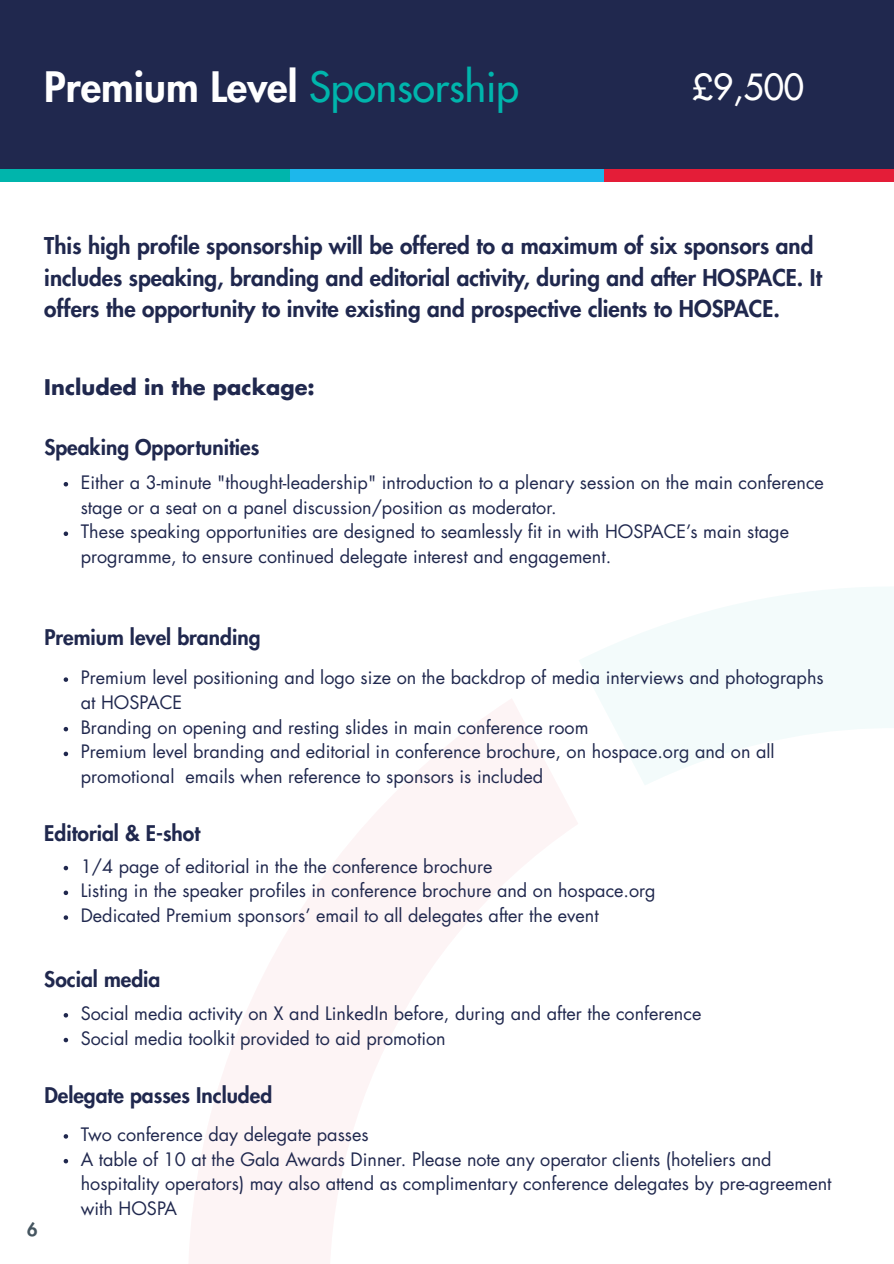
<style>
.page{position:relative;width:894px;height:1264px;background:#fff}
.page>*{position:absolute;margin:0;border:0;box-sizing:border-box;transform-origin:0 0}
.t1{font:800 40.8px "Futura Std";color:#fff}
.t2{font:500 35.1px "Futura Std";color:#fff}
.t3{font:800 22.5px/31.5px "Futura Std";color:#20284e}
.t4{font:800 21px "Futura Std";color:#20284e}
.t5{font:700 21px "Futura Std";color:#20284e}
.t6{font:18px/24.8px "Futura Std";color:#20284e}
.t7{font:800 18px "Futura LT Pro";color:#455560}
.s1{font-weight:500;color:#00b5ac}
</style>
<div class="page">
<svg style="left:579px;top:587px;width:314px;height:198px;fill:#f3fbfb"></svg>
<svg style="left:189px;top:699px;width:389px;height:564px"></svg>
<svg style="left:64px;top:482px;width:4px;height:4px"></svg>
<svg style="left:64px;top:531px;width:4px;height:5px"></svg>
<svg style="left:64px;top:677px;width:4px;height:5px"></svg>
<svg style="left:64px;top:727px;width:4px;height:4px"></svg>
<svg style="left:64px;top:751px;width:4px;height:5px"></svg>
<svg style="left:64px;top:1013px;width:4px;height:4px"></svg>
<svg style="left:64px;top:1037px;width:4px;height:5px"></svg>
<svg style="left:64px;top:1134px;width:4px;height:4px"></svg>
<svg style="left:64px;top:1159px;width:4px;height:4px"></svg>
<svg style="left:64px;top:865px;width:4px;height:5px"></svg>
<svg style="left:64px;top:890px;width:4px;height:5px"></svg>
<svg style="left:64px;top:915px;width:4px;height:4px"></svg>
<div style="left:603px;top:139px;width:290px;height:42px;background:#e41d38"></div>
<div style="left:290px;top:139px;width:313px;height:42px;background:#1db7eb"></div>
<div style="left:0;top:139px;width:290px;height:42px;background:#00b5ac"></div>
<div style="left:0;top:0;width:893px;height:168px;background:#20284e"></div>
<h1 class="t1" style="left:44px;top:68px;width:476px">Premium Level <span class="s1">Sponsorship</span></h1>
<h2 class="t2" style="left:692px;top:71px;width:113px">£9,500</h2>
<p class="t3" style="left:44px;top:231px;width:778px">This high profile sponsorship will be offered to a maximum of six sponsors and includes speaking, branding and editorial activity, during and after HOSPACE. It offers the opportunity to invite existing and prospective clients to HOSPACE.</p>
<p class="t5" style="left:44px;top:378px;width:272px">Included in the package:</p>
<p class="t4" style="left:44px;top:438px;width:216px">Speaking Opportunities</p>
<p class="t6" style="left:81px;top:470px;width:744px">Either a 3-minute "thought-leadership" introduction to a plenary session on the main conference stage or a seat on a panel discussion/position as moderator.<br>These speaking opportunities are designed to seamlessly fit in with HOSPACE’s main stage programme, to ensure continued delegate interest and engagement.</p>
<p class="t4" style="left:44px;top:628px;width:217px">Premium level branding</p>
<p class="t6" style="left:81px;top:666px;width:744px">Premium level positioning and logo size on the backdrop of media interviews and photographs at HOSPACE<br>Branding on opening and resting slides in main conference room<br>Premium level branding and editorial in conference brochure, on hospace.org and on all promotional emails when reference to sponsors is included</p>
<p class="t4" style="left:44px;top:823px;width:157px">Editorial &amp; E-shot</p>
<p class="t6" style="left:81px;top:854px;width:576px">1/4 page of editorial in the the conference brochure<br>Listing in the speaker profiles in conference brochure and on hospace.org<br>Dedicated Premium sponsors’ email to all delegates after the event</p>
<p class="t4" style="left:44px;top:969px;width:118px">Social media</p>
<p class="t6" style="left:81px;top:1001px;width:622px">Social media activity on X and LinkedIn before, during and after the conference<br>Social media toolkit provided to aid promotion</p>
<p class="t4" style="left:44px;top:1085px;width:229px">Delegate passes Included</p>
<p class="t7" style="left:27px;top:1221px;width:12px">6</p>
<p class="t6" style="left:81px;top:1122px;width:752px">Two conference day delegate passes<br>A table of 10 at the Gala Awards Dinner. Please note any operator clients (hoteliers and hospitality operators) may also attend as complimentary conference delegates by pre-agreement with HOSPA</p>
</div>
